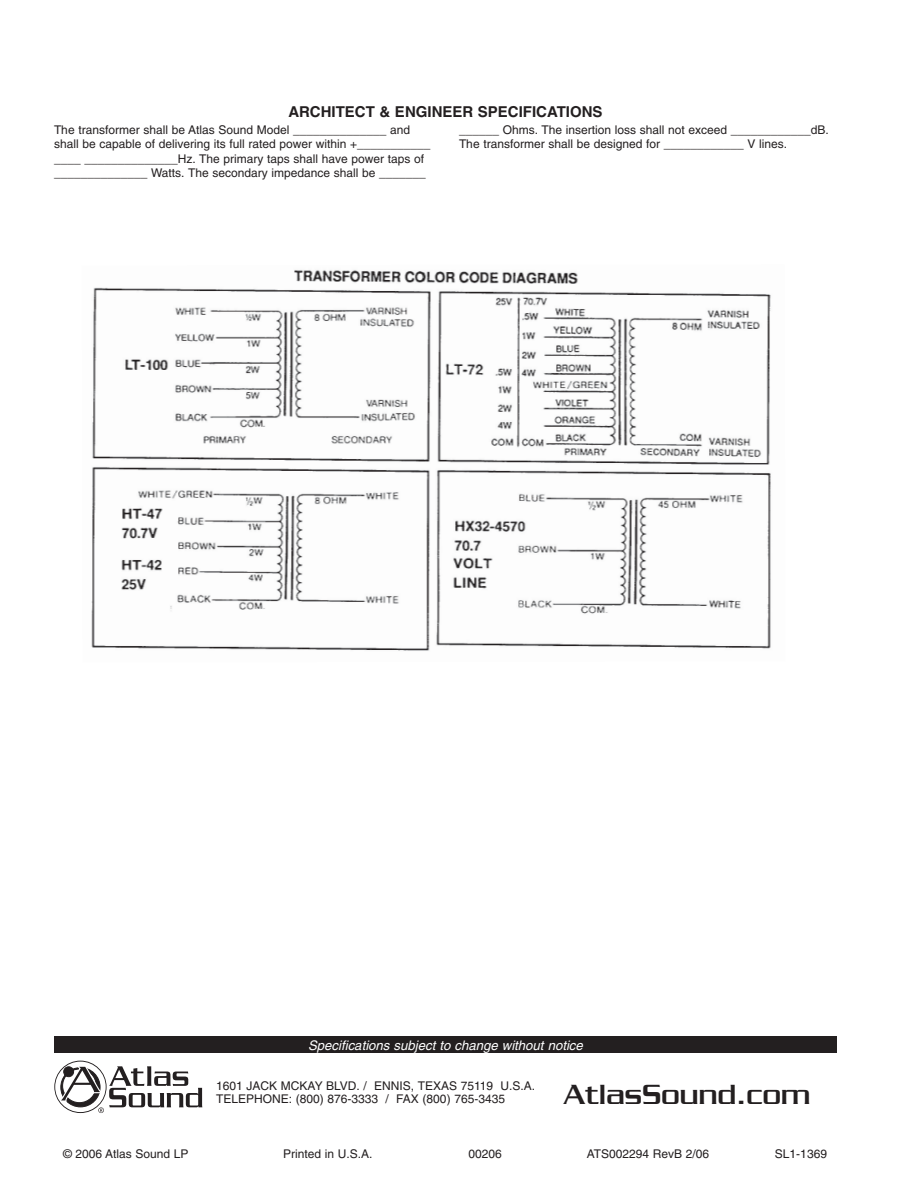
<style>
.page{position:relative;width:918px;height:1188px;background:#fff}
.page>*{position:absolute;margin:0;border:0;box-sizing:border-box;transform-origin:0 0}
.t1{font:600 30px "Chainlink";color:#231f20}
.t2{font:700 15px "Helvetica";color:#231f20}
.t3{font:italic 13.2px "Helvetica";color:#fff}
.t4{font:12px/14.4px "Helvetica";color:#231f20}
</style>
<div class="page">
<svg style="left:54px;top:1061px;width:53px;height:52px"></svg>
<div style="left:55px;top:1062px;width:51px;height:50px;background:#fff;border-radius:50%"></div>
<svg style="left:59px;top:1065px;width:143px;height:48px"></svg>
<div style="left:54px;top:1036px;width:783px;height:17px;background:#231f20"></div>
<img style="left:91px;top:270px;width:680px;height:381px">
<p class="t2" style="left:288px;top:106px;width:316px">ARCHITECT &amp; ENGINEER SPECIFICATIONS</p>
<p class="t4" style="left:54px;top:124px;width:378px">The transformer shall be Atlas Sound Model ______________ and shall be ca pable of delivering its full rated power within +___________ ____ ______________Hz. The primary taps shall have power taps of ______________ Watts. The secondary impedance shall be _______</p>
<p class="t4" style="left:459px;top:124px;width:371px">______ Ohms. The insertion loss shall not exceed ____________dB.<br>The transformer shall be designed for ____________ V lines.</p>
<p class="t3" style="left:308px;top:1040px;width:276px">Specifications subject to change without notice</p>
<p class="t4" style="left:216px;top:1080px;width:321px;line-height:13.5px">1601 JACK MCKAY BLVD. / ENNIS, TEXAS 75119 U.S.A.<br>TELEPHONE: (800) 876-3333 / FAX (800) 765-3435</p>
<h1 class="t1" style="left:564px;top:1076px;width:248px">AtlasSound.com</h1>
<p class="t4" style="left:63px;top:1148px;width:127px">© 2006 Atlas Sound LP</p>
<p class="t4" style="left:283px;top:1148px;width:91px">Printed in U.S.A.</p>
<p class="t4" style="left:469px;top:1148px;width:35px">00206</p>
<p class="t4" style="left:587px;top:1148px;width:124px">ATS002294 RevB 2/06</p>
<p class="t4" style="left:775px;top:1148px;width:54px">SL1-1369</p>
</div>
